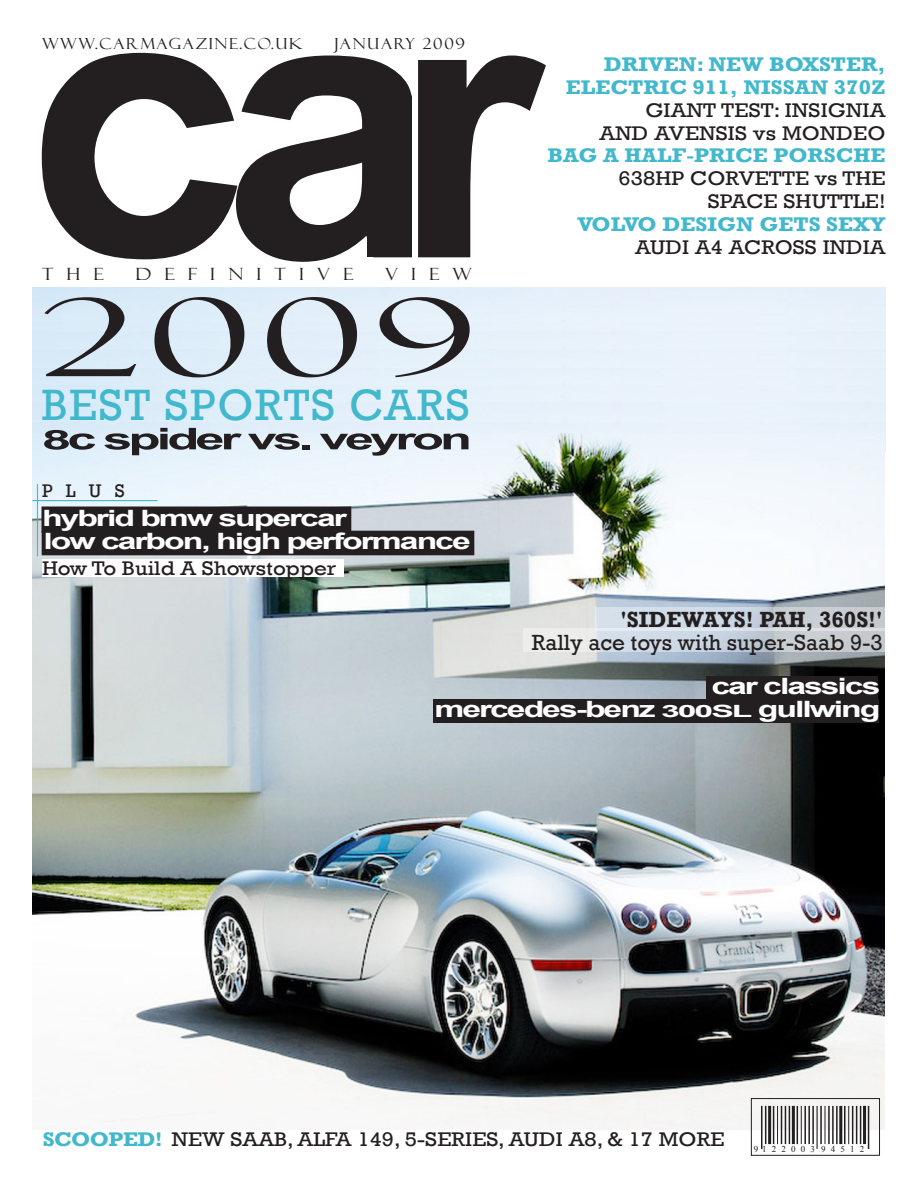
<style>
.page{position:relative;width:918px;height:1188px;background:#fff}
.page>*{position:absolute;margin:0;border:0;box-sizing:border-box;transform-origin:0 0}
.t1{font:700 380.7px "Arial";color:#231f20}
.t2{font:900 380.7px "Arial";color:#231f20;scale:.86 1}
.t3{font:108px "Felix Titling";color:#231f20;scale:1.65 1}
.t4{font:45px "Rockwell";letter-spacing:.035em;color:#42b8cc}
.t5{font:700 30px "Arial";letter-spacing:-.075em;color:#231f20;scale:1.75 1}
.t6{font:700 22.5px "Arial";letter-spacing:-.06em;color:#fff;scale:1.5 1}
.t7{font:22.5px "Rockwell";color:#231f20}
.t8{font:700 22.5px "Rockwell";color:#231f20}
.t9{font:20.25px "Rockwell";letter-spacing:.005em;color:#231f20;scale:1.11 1}
.t10{font:700 20.25px "Rockwell";color:#42b8cc;scale:1.11 1}
.t11{font:18.75px "Rockwell";color:#231f20}
.t12{font:16.8px "Felix Titling";letter-spacing:.7em;color:#231f20;scale:1.11 1}
.t13{font:15.3px "Felix Titling";letter-spacing:.1em;color:#231f20;scale:1.06 1}
.t14{font:9px "Times New Roman";letter-spacing:.575em;color:#231f20}
.s1{font-size:27px}
.s2{font-size:16.8px}
.s3{font-weight:700;color:#42b8cc}
</style>
<div class="page">
<hr style="left:32px;top:289px;width:854px;height:2px;background:#231f20">
<hr style="left:32px;top:288px;width:854px;height:2px;background:#231f20">
<img style="left:32px;top:346px;width:853px;height:39px">
<img style="left:33px;top:348px;width:853px;height:19px">
<img style="left:33px;top:288px;width:853px;height:33px">
<div style="left:368px;top:220px;width:36px;height:36px;background:#231f20"></div>
<img style="left:32px;top:433px;width:853px;height:697px">
<hr style="left:37px;top:484px;width:1px;height:72px;background:#42b8cc">
<hr style="left:32px;top:500px;width:126px;height:1px;background:#42b8cc">
<div style="left:42px;top:531px;width:432px;height:24px;background:#231f20"></div>
<div style="left:42px;top:507px;width:309px;height:25px;background:#231f20"></div>
<div style="left:751px;top:1098px;width:129px;height:57px;border:1px solid #231f20"></div>
<hr style="left:761px;top:1106px;width:1px;height:43px;background:#231f20">
<hr style="left:777px;top:1106px;width:1px;height:38px;background:#231f20">
<hr style="left:781px;top:1106px;width:1px;height:38px;background:#231f20">
<hr style="left:773px;top:1106px;width:1px;height:38px;background:#231f20">
<hr style="left:765px;top:1106px;width:1px;height:38px;background:#231f20">
<hr style="left:768px;top:1106px;width:3px;height:38px;background:#231f20">
<hr style="left:785px;top:1106px;width:1px;height:38px;background:#231f20">
<hr style="left:801px;top:1106px;width:1px;height:38px;background:#231f20">
<hr style="left:804px;top:1106px;width:2px;height:38px;background:#231f20">
<hr style="left:797px;top:1106px;width:1px;height:38px;background:#231f20">
<hr style="left:789px;top:1106px;width:1px;height:38px;background:#231f20">
<hr style="left:792px;top:1106px;width:3px;height:38px;background:#231f20">
<hr style="left:808px;top:1106px;width:2px;height:38px;background:#231f20">
<hr style="left:825px;top:1106px;width:1px;height:38px;background:#231f20">
<hr style="left:828px;top:1106px;width:2px;height:38px;background:#231f20">
<hr style="left:820px;top:1106px;width:2px;height:38px;background:#231f20">
<hr style="left:812px;top:1106px;width:2px;height:38px;background:#231f20">
<hr style="left:817px;top:1106px;width:1px;height:43px;background:#231f20">
<hr style="left:832px;top:1106px;width:2px;height:38px;background:#231f20">
<hr style="left:848px;top:1106px;width:1px;height:38px;background:#231f20">
<hr style="left:852px;top:1106px;width:1px;height:38px;background:#231f20">
<hr style="left:844px;top:1106px;width:2px;height:38px;background:#231f20">
<hr style="left:836px;top:1106px;width:2px;height:38px;background:#231f20">
<hr style="left:839px;top:1106px;width:3px;height:38px;background:#231f20">
<hr style="left:856px;top:1106px;width:1px;height:38px;background:#231f20">
<hr style="left:860px;top:1106px;width:1px;height:38px;background:#231f20">
<hr style="left:863px;top:1106px;width:3px;height:38px;background:#231f20">
<hr style="left:868px;top:1106px;width:1px;height:43px;background:#231f20">
<div style="left:42px;top:560px;width:302px;height:18px;background:#fff"></div>
<div style="left:596px;top:608px;width:290px;height:23px;background:linear-gradient(to right,#d5e2f0,#c3c7cb)"></div>
<svg style="left:524px;top:628px;width:362px;height:24px"></svg>
<div style="left:434px;top:699px;width:445px;height:24px;background:#231f20"></div>
<div style="left:706px;top:676px;width:172px;height:26px;background:#231f20"></div>
<p class="t13" style="left:42px;top:35px;width:247px">WWW.CARMAGAZINE.CO.UK</p>
<p class="t13" style="left:334px;top:35px;width:124px">JANUARY 2009</p>
<p class="t2" style="left:30px;top:-158px;width:255px">c</p>
<p class="t1" style="left:222px;top:-130px;width:321px">ar</p>
<p class="t10" style="left:604px;top:52px;width:255px">DRIVEN: NEW BOXSTER,</p>
<p class="t10" style="left:566px;top:75px;width:289px">ELECTRIC 911, NISSAN 370Z</p>
<p class="t9" style="left:645px;top:98px;width:218px">GIANT TEST: INSIGNIA</p>
<p class="t9" style="left:600px;top:121px;width:259px">AND AVENSIS vs MONDEO</p>
<p class="t10" style="left:548px;top:143px;width:306px">BAG A HALF-PRICE PORSCHE</p>
<p class="t9" style="left:618px;top:167px;width:242px">638HP CORVETTE vs THE</p>
<p class="t9" style="left:708px;top:189px;width:162px">SPACE SHUTTLE!</p>
<p class="t10" style="left:578px;top:212px;width:279px">VOLVO DESIGN GETS SEXY</p>
<p class="t9" style="left:635px;top:235px;width:227px">AUDI A4 ACROSS INDIA</p>
<p class="t12" style="left:42px;top:265px;width:57px">THE</p>
<p class="t12" style="left:135px;top:265px;width:198px">DEFINITIVE</p>
<p class="t12" style="left:385px;top:265px;width:80px">VIEW</p>
<p class="t3" style="left:42px;top:276px;width:265px">2009</p>
<p class="t4" style="left:41px;top:379px;width:430px">BEST SPORTS CARS</p>
<p class="t5" style="left:42px;top:419px;width:247px"><span class="s1">8</span>c spider vs. veyron</p>
<p class="t11" style="left:42px;top:480px;width:84px">PLUS</p>
<p class="t6" style="left:42px;top:503px;width:205px">hybrid bmw supercar</p>
<p class="t6" style="left:44px;top:526px;width:286px">low carbon, high performance</p>
<p class="t9" style="left:42px;top:557px;width:267px">How To Build A Showstopper</p>
<p class="t8" style="left:621px;top:606px;width:263px">'SIDEWAYS! PAH, 360S!'</p>
<p class="t7" style="left:532px;top:629px;width:352px">Rally ace toys with super-Saab 9-3</p>
<p class="t6" style="left:711px;top:671px;width:114px">car classics</p>
<p class="t6" style="left:434px;top:694px;width:299px">mercedes-benz <span class="s2">300SL</span> gullwing</p>
<p class="t9" style="left:43px;top:1128px;width:616px"><span class="s3">SCOOPED!</span> NEW SAAB, ALFA 149, 5-SERIES, AUDI A8, &amp; 17 MORE</p>
<p class="t14" style="left:754px;top:1143px;width:6px">9</p>
<p class="t14" style="left:762px;top:1143px;width:54px">122003</p>
<p class="t14" style="left:821px;top:1143px;width:45px">94512</p>
</div>
